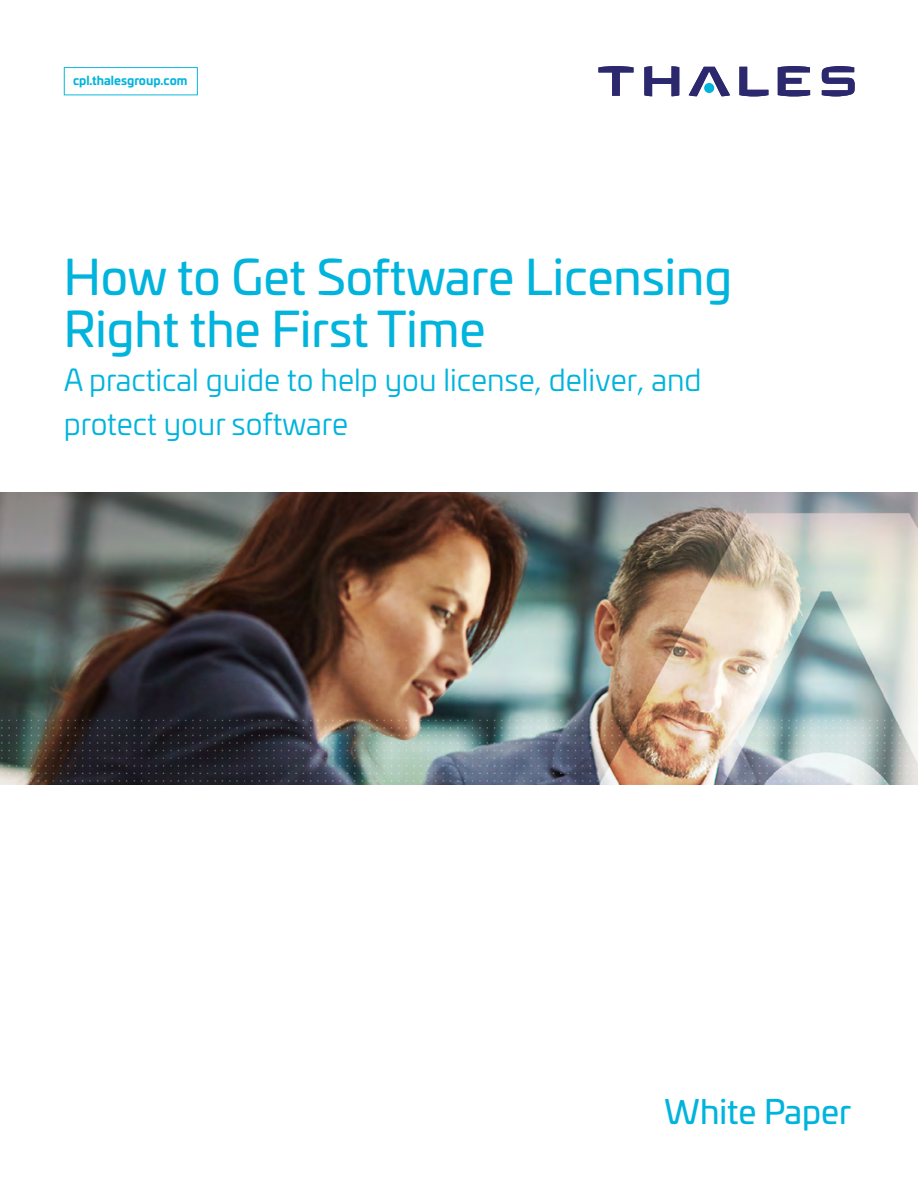
<style>
.page{position:relative;width:918px;height:1188px;background:#fff}
.page>*{position:absolute;margin:0;border:0;box-sizing:border-box;transform-origin:0 0}
.t1{font:48px/52.5px "Univia Pro";color:#00b4dd}
.t2{font:33px "Univia Pro";color:#00b4dd}
.t3{font:30px/43.8px "Univia Pro";color:#00b4dd}
.t4{font:700 12px "Univia Pro";color:#00b4dd}
</style>
<div class="page">
<svg style="left:822px;top:66px;width:33px;height:30px"></svg>
<svg style="left:778px;top:66px;width:32px;height:30px"></svg>
<svg style="left:739px;top:67px;width:29px;height:29px"></svg>
<svg style="left:689px;top:67px;width:41px;height:29px"></svg>
<div style="left:704px;top:83px;width:10px;height:10px;background:#00b4dd;border-radius:50%"></div>
<svg style="left:644px;top:66px;width:35px;height:30px"></svg>
<svg style="left:598px;top:66px;width:36px;height:30px"></svg>
<img style="left:0;top:492px;width:918px;height:292px">
<svg style="left:64px;top:67px;width:134px;height:28px"></svg>
<p class="t4" style="left:73px;top:71px;width:116px">cpl.thalesgroup.com</p>
<h1 class="t1" style="left:64px;top:248px;width:670px">How to Get Software Licensing<br>Right the First Time</h1>
<p class="t3" style="left:64px;top:357px;width:639px">A practical guide to help you license, deliver, and protect your software</p>
<p class="t2" style="left:664px;top:1087px;width:189px">White Paper</p>
</div>
